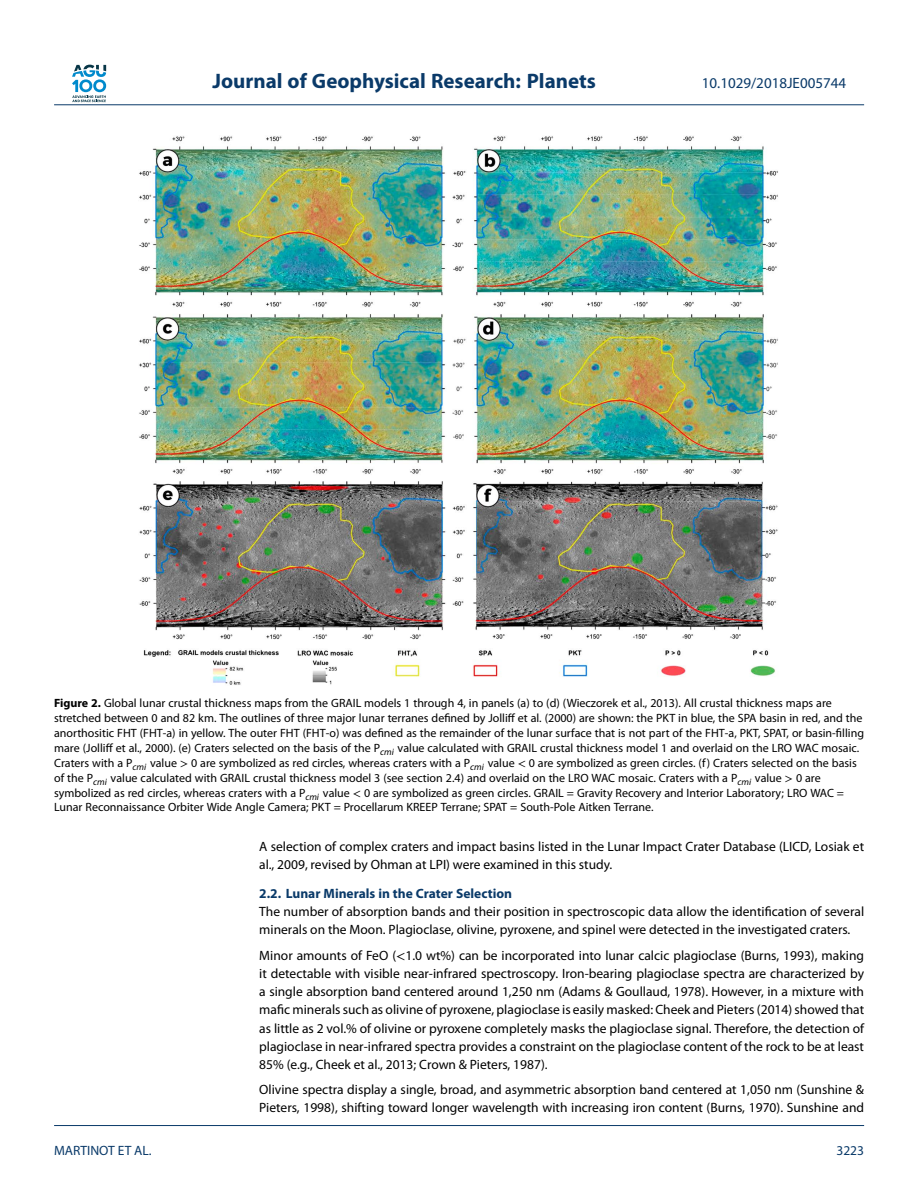
<style>
.page{position:relative;width:918px;height:1188px;background:#fff}
.page>*{position:absolute;margin:0;border:0;box-sizing:border-box;transform-origin:0 0}
.t1{font:700 21px "Myriad Pro";color:#0a3a69}
.t2{font:15px "Myriad Pro";color:#0a3a69}
.t3{font:13.5px/18.1px "Myriad Pro";color:#000}
.t4{font:700 13.5px "Myriad Pro";color:#0a3a69}
.t5{font:13.5px "Myriad Pro";color:#0a3a69}
.t6{font:12px/15px "Myriad Pro";color:#000}
.s1{font-weight:700}
.s2{font-family:"STIX Math";font-style:italic}
</style>
<div class="page">
<svg style="left:72px;top:65px;width:34px;height:37px"></svg>
<hr style="left:54px;top:104px;width:810px;height:1px;background:#0a3a69">
<img style="left:139px;top:136px;width:639px;height:549px">
<hr style="left:54px;top:1125px;width:810px;height:1px;background:#0a3a69">
<h1 class="t1" style="left:212px;top:73px;width:385px">Journal of Geophysical Research: Planets</h1>
<p class="t2" style="left:702px;top:78px;width:146px">10.1029/2018JE005744</p>
<p class="t6" style="left:54px;top:696px;width:811px"><span class="s1">Figure 2.</span> Global lunar crustal thickness maps from the GRAIL models 1 through 4, in panels (a) to (d) (Wieczorek et al., 2013). All crustal thickness maps are stretched between 0 and 82 km. The outlines of three major lunar terranes defined by Jolliff et al. (2000) are shown: the PKT in blue, the SPA basin in red, and the anorthositic FHT (FHT-a) in yellow. The outer FHT (FHT-o) was defined as the remainder of the lunar surface that is not part of the FHT-a, PKT, SPAT, or basin-filling mare (Jolliff et al., 2000). (e) Craters selected on the basis of the P<sub>cmi</sub> value calculated with GRAIL crustal thickness model 1 and overlaid on the LRO WAC mosaic.<br>Craters with a P<sub>cmi</sub> value <span class="s2">&gt;</span> 0 are symbolized as red circles, whereas craters with a P<sub>cmi</sub> value <span class="s2">&lt;</span> 0 are symbolized as green circles. (f) Craters selected on the basis of the P<sub>cmi</sub> value calculated with GRAIL crustal thickness model 3 (see section 2.4) and overlaid on the LRO WAC mosaic. Craters with a P<sub>cmi</sub> value <span class="s2">&gt;</span> 0 are symbolized as red circles, whereas craters with a P<sub>cmi</sub> value <span class="s2">&lt;</span> 0 are symbolized as green circles. GRAIL = Gravity Recovery and Interior Laboratory; LRO WAC = Lunar Reconnaissance Orbiter Wide Angle Camera; PKT = Procellarum KREEP Terrane; SPAT = South-Pole Aitken Terrane.</p>
<p class="t3" style="left:259px;top:838px;width:606px">A selection of complex craters and impact basins listed in the Lunar Impact Crater Database (LICD, Losiak et al., 2009, revised by Ohman at LPI) were examined in this study.</p>
<p class="t4" style="left:259px;top:888px;width:254px">2.2. Lunar Minerals in the Crater Selection</p>
<p class="t3" style="left:259px;top:904px;width:606px">The number of absorption bands and their position in spectroscopic data allow the identification of several minerals on the Moon. Plagioclase, olivine, pyroxene, and spinel were detected in the investigated craters.</p>
<p class="t3" style="left:259px;top:947px;width:606px;text-align:justify">Minor amounts of FeO (<span class="s2">&lt;</span>1.0 wt%) can be incorporated into lunar calcic plagioclase (Burns, 1993), making it detectable with visible near-infrared spectroscopy. Iron-bearing plagioclase spectra are characterized by a single absorption band centered around 1,250 nm (Adams &amp; Goullaud, 1978). However, in a mixture with mafic minerals such as olivine of pyroxene, plagioclase is easily masked: Cheek and Pieters (2014) showed that as little as 2 vol.% of olivine or pyroxene completely masks the plagioclase signal. Therefore, the detection of plagioclase in near-infrared spectra provides a constraint on the plagioclase content of the rock to be at least 85% (e.g., Cheek et al., 2013; Crown &amp; Pieters, 1987).</p>
<p class="t3" style="left:259px;top:1082px;width:606px">Olivine spectra display a single, broad, and asymmetric absorption band centered at 1,050 nm (Sunshine &amp;<br>Pieters, 1998), shifting toward longer wavelength with increasing iron content (Burns, 1970). Sunshine and</p>
<p class="t5" style="left:54px;top:1145px;width:99px">MARTINOT ET AL.</p>
<p class="t5" style="left:836px;top:1145px;width:29px">3223</p>
</div>
